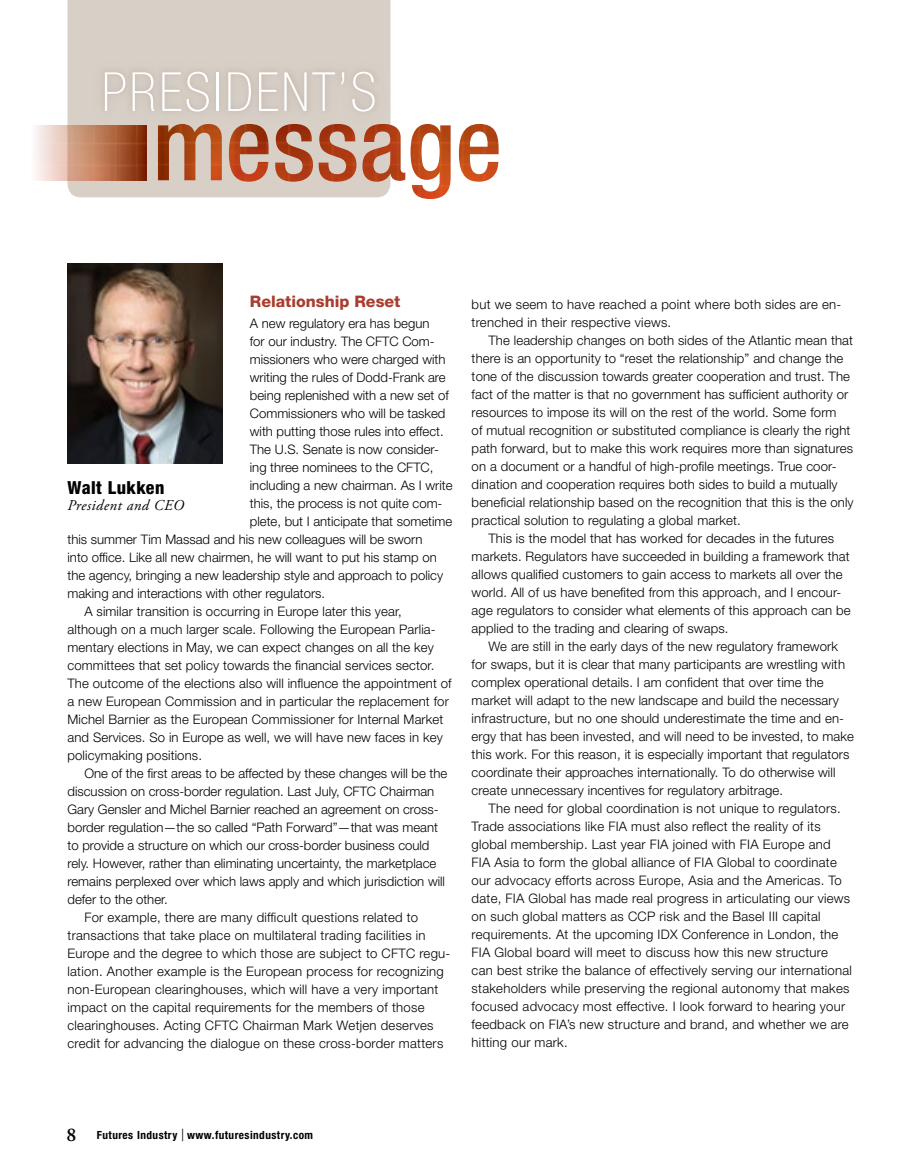
<style>
.page{position:relative;width:905px;height:1175px;background:#fff}
.page>*{position:absolute;margin:0;border:0;box-sizing:border-box;transform-origin:0 0}
.t1{font:100 condensed 54px "Helvetica Neue LT Std";color:#fff}
.t2{font:800 condensed 18px "Helvetica Neue LT Std";letter-spacing:.025em;color:#000}
.t3{font:800 15.9px "Helvetica Neue LT Std";color:#a93d2f}
.t4{font:italic 15px "Adobe Garamond Pro";letter-spacing:.035em;color:#000}
.t5{font:300 13.2px/18px "Helvetica Neue LT Std";letter-spacing:.01em;color:#000}
.t6{font:700 condensed 11.25px "Helvetica Neue LT Std";letter-spacing:.04em;color:#000}
.s1{font-family:"Adobe Garamond Pro";font-weight:600;font-stretch:normal;font-size:19.5px}
.s2{font-weight:400;font-size:16.8px}
</style>
<div class="page">
<div style="left:67px;top:0;width:323px;height:197px;background:#d8cfc6"></div>
<div style="left:92px;top:61px;width:294px;height:63px;background:#d3cac1"></div>
<img style="left:35px;top:125px;width:111px;height:55px">
<img style="left:158px;top:124px;width:340px;height:75px">
<img style="left:68px;top:264px;width:155px;height:199px">
<h1 class="t1" style="left:102px;top:62px;width:27px">PRESIDENT</h1>
<h1 class="t1" style="left:338px;top:62px;width:33px">’S</h1>
<p class="t3" style="left:250px;top:292px;width:152px">Relationship Reset</p>
<p class="t5" style="left:250px;top:314px;width:181px">A new regulatory era has begun</p>
<p class="t5" style="left:250px;top:332px;width:186px">for our industry. The CFTC Com-</p>
<p class="t5" style="left:250px;top:350px;width:197px">missioners who were charged with</p>
<p class="t5" style="left:250px;top:368px;width:197px">writing the rules of Dodd-Frank are</p>
<p class="t5" style="left:250px;top:386px;width:200px">being replenished with a new set of</p>
<p class="t5" style="left:250px;top:404px;width:197px">Commissioners who will be tasked</p>
<p class="t5" style="left:250px;top:422px;width:195px">with putting those rules into effect.</p>
<p class="t5" style="left:250px;top:440px;width:190px">The U.S. Senate is now consider-</p>
<p class="t5" style="left:250px;top:458px;width:185px">ing three nominees to the CFTC,</p>
<p class="t5" style="left:250px;top:476px;width:204px">including a new chairman. As I write</p>
<p class="t5" style="left:250px;top:494px;width:194px">this, the process is not quite com-</p>
<p class="t5" style="left:250px;top:512px;width:204px">plete, but I anticipate that sometime</p>
<p class="t5" style="left:67px;top:530px;width:356px">this summer Tim Massad and his new colleagues will be sworn</p>
<p class="t5" style="left:67px;top:548px;width:371px">into office. Like all new chairmen, he will want to put his stamp on</p>
<p class="t5" style="left:67px;top:566px;width:377px">the agency, bringing a new leadership style and approach to policy</p>
<p class="t5" style="left:67px;top:584px;width:259px">making and interactions with other regulators.</p>
<p class="t5" style="left:84px;top:602px;width:319px">A similar transition is occurring in Europe later this year,</p>
<p class="t5" style="left:67px;top:620px;width:369px">although on a much larger scale. Following the European Parlia-</p>
<p class="t5" style="left:67px;top:638px;width:368px">mentary elections in May, we can expect changes on all the key</p>
<p class="t5" style="left:67px;top:656px;width:368px">committees that set policy towards the financial services sector.</p>
<p class="t5" style="left:67px;top:674px;width:385px">The outcome of the elections also will influence the appointment of</p>
<p class="t5" style="left:67px;top:692px;width:383px">a new European Commission and in particular the replacement for</p>
<p class="t5" style="left:67px;top:710px;width:377px">Michel Barnier as the European Commissioner for Internal Market</p>
<p class="t5" style="left:67px;top:728px;width:377px">and Services. So in Europe as well, we will have new faces in key</p>
<p class="t5" style="left:67px;top:746px;width:136px">policymaking positions.</p>
<p class="t5" style="left:84px;top:764px;width:364px">One of the first areas to be affected by these changes will be the</p>
<p class="t5" style="left:67px;top:782px;width:368px">discussion on cross-border regulation. Last July, CFTC Chairman</p>
<p class="t5" style="left:67px;top:800px;width:372px">Gary Gensler and Michel Barnier reached an agreement on cross-</p>
<p class="t5" style="left:67px;top:818px;width:372px">border regulation—the so called “Path Forward”—that was meant</p>
<p class="t5" style="left:67px;top:836px;width:363px">to provide a structure on which our cross-border business could</p>
<p class="t5" style="left:67px;top:854px;width:370px">rely. However, rather than eliminating uncertainty, the marketplace</p>
<p class="t5" style="left:67px;top:872px;width:379px">remains perplexed over which laws apply and which jurisdiction will</p>
<p class="t5" style="left:67px;top:890px;width:102px">defer to the other.</p>
<p class="t5" style="left:84px;top:908px;width:335px">For example, there are many difficult questions related to</p>
<p class="t5" style="left:67px;top:926px;width:359px">transactions that take place on multilateral trading facilities in</p>
<p class="t5" style="left:67px;top:944px;width:384px">Europe and the degree to which those are subject to CFTC regu-</p>
<p class="t5" style="left:67px;top:962px;width:378px">lation. Another example is the European process for recognizing</p>
<p class="t5" style="left:67px;top:980px;width:372px">non-European clearinghouses, which will have a very important</p>
<p class="t5" style="left:67px;top:998px;width:358px">impact on the capital requirements for the members of those</p>
<p class="t5" style="left:67px;top:1016px;width:367px">clearinghouses. Acting CFTC Chairman Mark Wetjen deserves</p>
<p class="t5" style="left:67px;top:1034px;width:377px">credit for advancing the dialogue on these cross-border matters</p>
<h2 class="t2" style="left:68px;top:476px;width:98px">Walt Lukken</h2>
<p class="t4" style="left:68px;top:496px;width:118px">President and CEO</p>
<p class="t5" style="left:471px;top:295px;width:371px">but we seem to have reached a point where both sides are en&shy;trenched in their respective views.</p>
<p class="t5" style="left:471px;top:331px;width:383px;text-indent:17px">The leadership changes on both sides of the Atlantic mean that there is an opportunity to “reset the relationship” and change the tone of the discussion towards greater cooperation and trust. The fact of the matter is that no government has sufficient authority or resources to impose its will on the rest of the world. Some form<br>of mutual recognition or substituted compliance is clearly the right path forward, but to make this work requires more than signatures on a document or a handful of high-profile meetings. True coor&shy;dination and cooperation requires both sides to build a mutually beneficial relationship based on the recognition that this is the only practical solution to regulating a global market.</p>
<p class="t5" style="left:471px;top:529px;width:380px;text-indent:17px">This is the model that has worked for decades in the futures markets. Regulators have succeeded in building a framework that allows qualified customers to gain access to markets all over the world. All of us have benefited from this approach, and I encour&shy;age regulators to consider what elements of this approach can be applied to the trading and clearing of swaps.</p>
<p class="t5" style="left:471px;top:637px;width:384px;text-indent:17px">We are still in the early days of the new regulatory framework for swaps, but it is clear that many participants are wrestling with complex operational details. I am confident that over time the market will adapt to the new landscape and build the necessary infrastructure, but no one should underestimate the time and en&shy;ergy that has been invested, and will need to be invested, to make this work. For this reason, it is especially important that regulators coordinate their approaches internationally. To do otherwise will create unnecessary incentives for regulatory arbitrage.</p>
<p class="t5" style="left:471px;top:799px;width:382px;text-indent:17px">The need for global coordination is not unique to regulators.<br>Trade associations like FIA must also reflect the reality of its global membership. Last year FIA joined with FIA Europe and FIA Asia to form the global alliance of FIA Global to coordinate our advocacy efforts across Europe, Asia and the Americas. To date, FIA Global has made real progress in articulating our views on such global matters as CCP risk and the Basel III capital requirements. At the upcoming IDX Conference in London, the FIA Global board will meet to discuss how this new structure can best strike the balance of effectively serving our international stakeholders while preserving the regional autonomy that makes focused advocacy most effective. I look forward to hearing your feedback on FIA’s new structure and brand, and whether we are hitting our mark.</p>
<p class="t6" style="left:67px;top:1128px;width:248px"><span class="s1">8</span> Futures Industry <span class="s2">|</span> www.futuresindustry.com</p>
</div>
